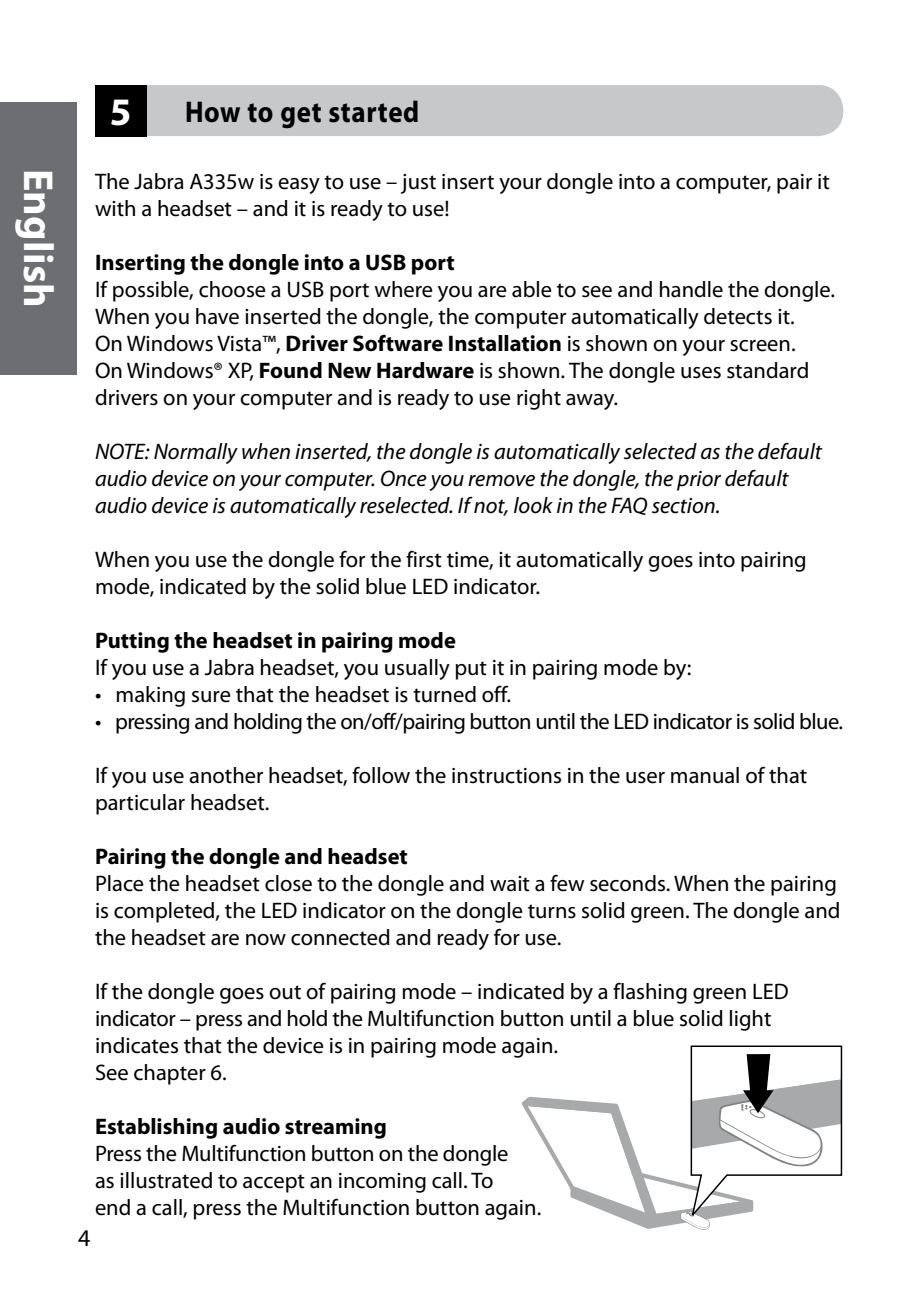
<style>
.page{position:relative;width:910px;height:1310px;background:#fff}
.page>*{position:absolute;margin:0;border:0;box-sizing:border-box;transform-origin:0 0}
.t1{font:700 42px "Myriad Pro";letter-spacing:.005em;color:#fff}
.t2{font:700 39px "Myriad Pro";color:#fff}
.t3{font:700 30px "Myriad Pro";letter-spacing:.025em;color:#000;scale:.9 1}
.t4{font:22.5px/27px "Myriad Pro";color:#000}
.t5{font:italic 22.5px/27px "Myriad Pro";color:#000}
.t6{font:700 22.5px "Myriad Pro";color:#000}
.t7{font:22.5px "Myriad Pro";letter-spacing:-.025em;color:#000}
.s1{font-weight:700}
</style>
<div class="page">
<svg style="left:522px;top:1045px;width:321px;height:184px"></svg>
<div style="left:0;top:102px;width:77px;height:272px;background:#6d6e71"></div>
<div style="left:95px;top:85px;width:748px;height:51px;background:#c6c8ca;border-radius:26px"></div>
<div style="left:95px;top:85px;width:51px;height:51px;background:#000"></div>
<h1 class="t1" style="left:66px;top:169px;width:140px;rotate:90deg">English</h1>
<h2 class="t2" style="left:110px;top:87px;width:23px">5</h2>
<h3 class="t3" style="left:185px;top:92px;width:262px">How to get started</h3>
<p class="t4" style="left:95px;top:168px;width:736px">The Jabra A335w is easy to use – just insert your dongle into a computer, pair it with a headset – and it is ready to use!</p>
<p class="t6" style="left:95px;top:248px;width:361px">Inserting the dongle into a USB port</p>
<p class="t4" style="left:95px;top:276px;width:742px">If possible, choose a USB port where you are able to see and handle the dongle.<br>When you have inserted the dongle, the computer automatically detects it.<br>On Windows Vista™, <span class="s1">Driver Software Installation</span> is shown on your screen.<br>On Windows® XP, <span class="s1">Found New Hardware</span> is shown. The dongle uses standard drivers on your computer and is ready to use right away.</p>
<p class="t5" style="left:95px;top:438px;width:728px">NOTE: Normally when inserted, the dongle is automatically selected as the default audio device on your computer. Once you remove the dongle, the prior default audio device is automatically reselected. If not, look in the FAQ section.</p>
<p class="t4" style="left:95px;top:546px;width:713px">When you use the dongle for the first time, it automatically goes into pairing mode, indicated by the solid blue LED indicator.</p>
<p class="t6" style="left:95px;top:626px;width:362px">Putting the headset in pairing mode</p>
<p class="t4" style="left:95px;top:654px;width:598px">If you use a Jabra headset, you usually put it in pairing mode by:</p>
<p class="t4" style="left:95px;top:681px;width:418px">• making sure that the headset is turned off.</p>
<p class="t7" style="left:95px;top:708px;width:750px">• pressing and holding the on/off/pairing button until the LED indicator is solid blue.</p>
<p class="t4" style="left:95px;top:762px;width:714px">If you use another headset, follow the instructions in the user manual of that particular headset.</p>
<p class="t6" style="left:95px;top:842px;width:314px">Pairing the dongle and headset</p>
<p class="t4" style="left:95px;top:870px;width:747px">Place the headset close to the dongle and wait a few seconds. When the pairing is completed, the LED indicator on the dongle turns solid green. The dongle and the headset are now connected and ready for use.</p>
<p class="t4" style="left:95px;top:978px;width:695px">If the dongle goes out of pairing mode – indicated by a flashing green LED indicator – press and hold the Multifunction button until a blue solid light indicates that the device is in pairing mode again.<br>See chapter 6.</p>
<p class="t6" style="left:95px;top:1112px;width:293px">Establishing audio streaming</p>
<p class="t4" style="left:95px;top:1140px;width:448px">Press the Multifunction button on the dongle<br>as illustrated to accept an incoming call. To<br>end a call, press the Multifunction button again.</p>
</div>
